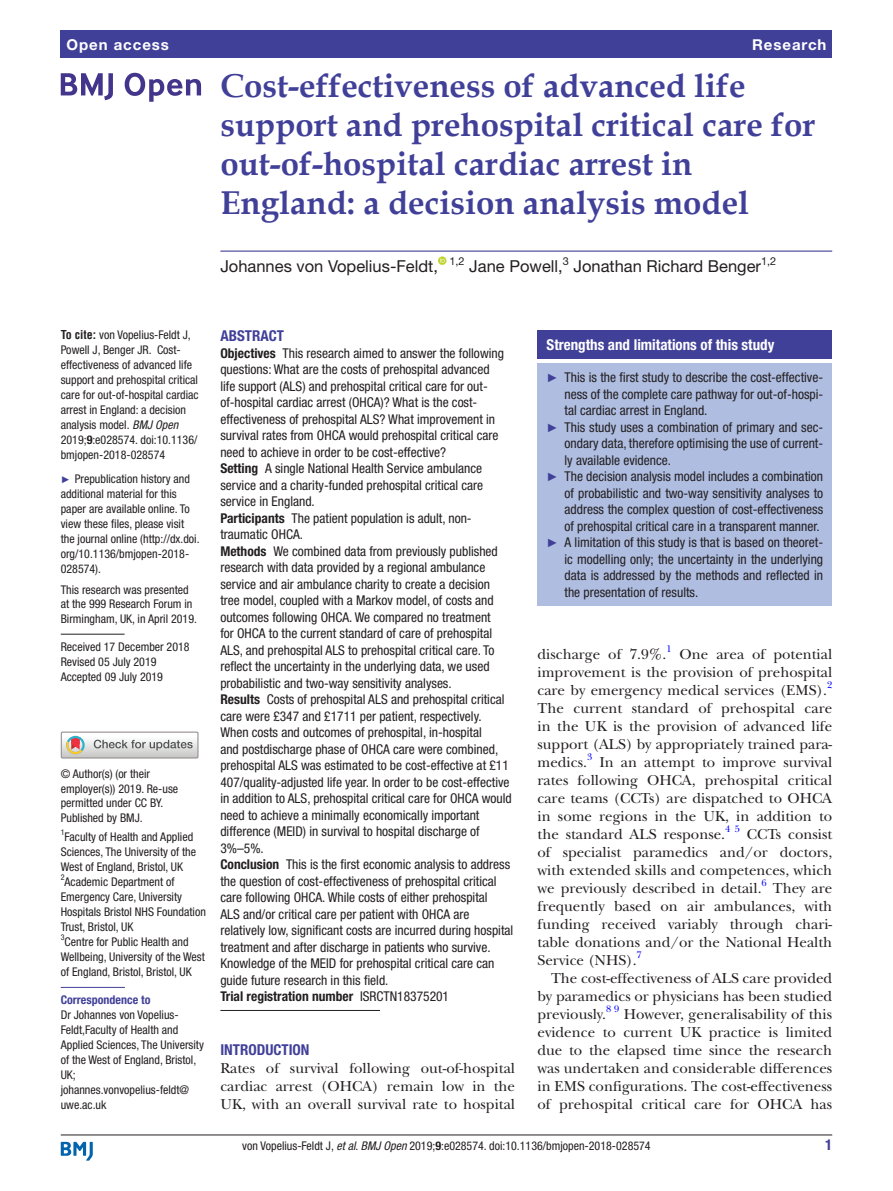
<style>
.page{position:relative;width:893px;height:1191px;background:#fff}
.page>*{position:absolute;margin:0;border:0;box-sizing:border-box;transform-origin:0 0}
.t1{font:700 33px/39px "Book Antiqua";color:#414099}
.t2{font:16.5px "Helvetica Neue LT Std";color:#231f20}
.t3{font:15px/18px "New Baskerville";color:#231f20;text-align:justify}
.t4{font:700 condensed 15px "Helvetica Neue LT Std";color:#fff}
.t5{font:700 condensed 15px "Helvetica Neue LT Std";color:#414099}
.t6{font:700 15px "Helvetica Neue LT Std";letter-spacing:.065em;color:#fff}
.t7{font:condensed 13.5px/16.5px "Helvetica Neue LT Std";color:#231f20}
.t8{font:condensed 12px/15px "Helvetica Neue LT Std";color:#231f20}
.t9{font:700 condensed 12px "Helvetica Neue LT Std";color:#414099}
.t10{font:10.95px "Helvetica Neue LT Std";color:#231f20}
.t11{font:9.9px "New Baskerville";color:#00f}
.t12{font:condensed 7.95px "Helvetica Neue LT Std";color:#231f20}
.s1{font-family:"Helvetica LT Std";font-weight:700}
.s2{font-style:italic}
.s3{font-weight:700}
.s4{font-family:"Arial";font-stretch:normal;font-size:9.75px;color:#414099}
.s5{font-family:"Arial";font-stretch:normal;font-size:12px;color:#414099}
</style>
<div class="page">
<hr style="left:61px;top:1134px;width:771px;height:1px;background:#231f20">
<svg style="left:61px;top:1141px;width:32px;height:19px"></svg>
<div style="left:61px;top:31px;width:771px;height:27px;background:#414099"></div>
<hr style="left:220px;top:250px;width:612px;height:2px;background:#414099">
<svg style="left:438px;top:256px;width:8px;height:9px"></svg>
<hr style="left:61px;top:634px;width:64px;height:1px;background:#231f20">
<hr style="left:61px;top:987px;width:64px;height:1px;background:#414099">
<svg style="left:61px;top:73px;width:52px;height:27px"></svg>
<svg style="left:125px;top:73px;width:76px;height:29px"></svg>
<div style="left:61px;top:731px;width:138px;height:27px;border:1px solid #969090"></div>
<svg style="left:61px;top:732px;width:137px;height:26px"></svg>
<div style="left:538px;top:331px;width:294px;height:28px;background:#414099"></div>
<div style="left:538px;top:363px;width:294px;height:242px;background:#afbde1"></div>
<hr style="left:220px;top:1010px;width:160px;height:1px;background:#231f20">
<p class="t6" style="left:66px;top:35px;width:104px">Open access</p>
<p class="t6" style="left:752px;top:35px;width:76px">Research</p>
<h1 class="t1" style="left:220px;top:66px;width:596px">Cost-effectiveness of advanced life support and prehospital critical care for out-of-hospital cardiac arrest in England: a decision analysis model</h1>
<p class="t2" style="left:220px;top:257px;width:219px">Johannes von Vopelius-Feldt,</p>
<p class="t10" style="left:449px;top:254px;width:17px">1,2</p>
<p class="t2" style="left:469px;top:257px;width:95px">Jane Powell,</p>
<p class="t10" style="left:563px;top:254px;width:8px">3</p>
<p class="t2" style="left:573px;top:257px;width:189px">Jonathan Richard Benger</p>
<p class="t10" style="left:761px;top:254px;width:17px">1,2</p>
<p class="t8" style="left:61px;top:327px;width:139px"><span class="s1">To cite:</span> von Vopelius-Feldt J,<br>Powell J, Benger JR. Cost&shy;effectiveness of advanced life support and prehospital critical care for out-of-hospital cardiac arrest in England: a decision analysis model. <span class="s2">BMJ Open<br></span>2019;<span class="s3">9</span>:e028574. doi:10.1136/ bmjopen-2018-028574</p>
<p class="t8" style="left:61px;top:471px;width:140px"><span class="s4">►</span> Prepublication history and additional material for this paper are available online. To view these files, please visit the journal online (http://dx.doi. org/10.1136/bmjopen-2018-<br>028574).</p>
<p class="t8" style="left:61px;top:582px;width:138px;line-height:14.4px">This research was presented at the 999 Research Forum in<br>Birmingham, UK, in April 2019.</p>
<p class="t8" style="left:61px;top:639px;width:130px">Received 17 December 2018<br>Revised 05 July 2019<br>Accepted 09 July 2019</p>
<p class="t8" style="left:61px;top:767px;width:119px;line-height:14.4px">© Author(s) (or their employer(s)) 2019. Re-use permitted under CC BY.<br>Published by BMJ.</p>
<p class="t12" style="left:61px;top:828px;width:5px">1</p>
<p class="t8" style="left:61px;top:829px;width:137px;text-indent:4px">Faculty of Health and Applied<br>Sciences, The University of the<br>West of England, Bristol, UK</p>
<p class="t12" style="left:61px;top:873px;width:5px">2</p>
<p class="t8" style="left:61px;top:874px;width:147px;text-indent:4px">Academic Department of<br>Emergency Care, University<br>Hospitals Bristol NHS Foundation<br>Trust, Bristol, UK</p>
<p class="t12" style="left:61px;top:933px;width:5px">3</p>
<p class="t8" style="left:61px;top:934px;width:146px;text-indent:4px">Centre for Public Health and<br>Wellbeing, University of the West of England, Bristol, Bristol, UK</p>
<p class="t9" style="left:61px;top:992px;width:91px">Correspondence to</p>
<p class="t8" style="left:61px;top:1007px;width:145px">Dr Johannes von Vopelius-<br>Feldt,Faculty of Health and<br>Applied Sciences, The University of the West of England, Bristol,<br>UK; johannes.vonvopelius-feldt@ uwe.ac.uk</p>
<p class="t5" style="left:220px;top:327px;width:65px">Abstract</p>
<p class="t7" style="left:220px;top:345px;width:294px"><span class="s3">Objectives</span> This research aimed to answer the following questions: What are the costs of prehospital advanced<br>life support (ALS) and prehospital critical care for out&shy;of-hospital cardiac arrest (OHCA)? What is the cost&shy;effectiveness of prehospital ALS? What improvement in survival rates from OHCA would prehospital critical care need to achieve in order to be cost-effective?<br><span class="s3">Setting</span> A single National Health Service ambulance service and a charity-funded prehospital critical care service in England.<br><span class="s3">Participants</span> The patient population is adult, non&shy;traumatic OHCA.<br><span class="s3">Methods</span> We combined data from previously published research with data provided by a regional ambulance service and air ambulance charity to create a decision<br>tree model, coupled with a Markov model, of costs and outcomes following OHCA. We compared no treatment<br>for OHCA to the current standard of care of prehospital ALS, and prehospital ALS to prehospital critical care. To reflect the uncertainty in the underlying data, we used probabilistic and two-way sensitivity analyses.<br><span class="s3">Results</span> Costs of prehospital ALS and prehospital critical care were £347 and £1711 per patient, respectively.<br>When costs and outcomes of prehospital, in-hospital<br>and postdischarge phase of OHCA care were combined, prehospital ALS was estimated to be cost-effective at £11<br>407/quality-adjusted life year. In order to be cost-effective in addition to ALS, prehospital critical care for OHCA would need to achieve a minimally economically important difference (MEID) in survival to hospital discharge of 3%–5%.<br><span class="s3">Conclusion</span> This is the first economic analysis to address the question of cost-effectiveness of prehospital critical care following OHCA. While costs of either prehospital<br>ALS and/or critical care per patient with OHCA are relatively low, significant costs are incurred during hospital treatment and after discharge in patients who survive.<br>Knowledge of the MEID for prehospital critical care can guide future research in this field.<br><span class="s3">Trial registration number</span> ISRCTN18375201</p>
<p class="t5" style="left:220px;top:1041px;width:91px">Introduction</p>
<p class="t3" style="left:220px;top:1059px;width:296px">Rates of survival following out-of-hospital cardiac arrest (OHCA) remain low in the UK, with an overall survival rate to hospital</p>
<p class="t4" style="left:547px;top:336px;width:229px">Strengths and limitations of this study</p>
<p class="t7" style="left:547px;top:369px;width:278px"><span class="s5">►</span> This is the first study to describe the cost-effective-</p>
<p class="t7" style="left:565px;top:385px;width:260px">ness of the complete care pathway for out-of-hospi-</p>
<p class="t7" style="left:565px;top:402px;width:144px">tal cardiac arrest in England.</p>
<p class="t7" style="left:547px;top:418px;width:278px"><span class="s5">►</span> This study uses a combination of primary and sec-</p>
<p class="t7" style="left:565px;top:435px;width:260px">ondary data, therefore optimising the use of current-</p>
<p class="t7" style="left:565px;top:451px;width:108px">ly available evidence.</p>
<p class="t7" style="left:547px;top:468px;width:278px"><span class="s5">►</span> The decision analysis model includes a combination</p>
<p class="t7" style="left:565px;top:484px;width:260px">of probabilistic and two-way sensitivity analyses to</p>
<p class="t7" style="left:565px;top:501px;width:260px">address the complex question of cost-effectiveness</p>
<p class="t7" style="left:565px;top:517px;width:257px">of prehospital critical care in a transparent manner.</p>
<p class="t7" style="left:547px;top:534px;width:278px"><span class="s5">►</span> A limitation of this study is that is based on theoret-</p>
<p class="t7" style="left:565px;top:550px;width:260px">ic modelling only; the uncertainty in the underlying</p>
<p class="t7" style="left:565px;top:567px;width:260px">data is addressed by the methods and reflected in</p>
<p class="t7" style="left:565px;top:583px;width:135px">the presentation of results.</p>
<p class="t3" style="left:538px;top:645px;width:135px">discharge of 7.9%.<sup>1</sup></p>
<p class="t3" style="left:538px;top:645px;width:296px;text-indent:142px">One area of potential improvement is the provision of prehospital care by emergency medical services (EMS).</p>
<p class="t11" style="left:827px;top:679px;width:7px">2</p>
<p class="t3" style="left:538px;top:699px;width:296px">The current standard of prehospital care in the UK is the provision of advanced life support (ALS) by appropriately trained para&shy;medics.</p>
<p class="t11" style="left:587px;top:751px;width:7px">3</p>
<p class="t3" style="left:538px;top:753px;width:296px;text-indent:62px">In an attempt to improve survival rates following OHCA, prehospital critical care teams (CCTs) are dispatched to OHCA in some regions in the UK, in addition to the standard ALS response.</p>
<p class="t11" style="left:725px;top:823px;width:16px">4 5</p>
<p class="t3" style="left:538px;top:825px;width:296px;text-indent:209px">CCTs consist of specialist paramedics and/or doctors, with extended skills and competences, which we previously described in detail.</p>
<p class="t11" style="left:761px;top:877px;width:7px">6</p>
<p class="t3" style="left:538px;top:879px;width:296px;text-indent:235px">They are frequently based on air ambulances, with funding received variably through chari&shy;table donations and/or the National Health Service (NHS).</p>
<p class="t11" style="left:637px;top:949px;width:7px">7</p>
<p class="t3" style="left:538px;top:969px;width:296px;text-indent:14px">The cost-effectiveness of ALS care provided by paramedics or physicians has been studied previously.<sup>8</sup> <sup>9</sup> However, generalisability of this evidence to current UK practice is limited due to the elapsed time since the research was undertaken and considerable differences in EMS configurations. The cost-effectiveness of prehospital critical care for OHCA has</p>
<p class="t8" style="left:242px;top:1137px;width:410px">von Vopelius-Feldt J, <span class="s2">et al</span>. <span class="s2">BMJ Open</span> 2019;<span class="s3">9</span>:e028574. doi:10.1136/bmjopen-2018-028574</p>
<p class="t5" style="left:825px;top:1135px;width:9px">1</p>
</div>
